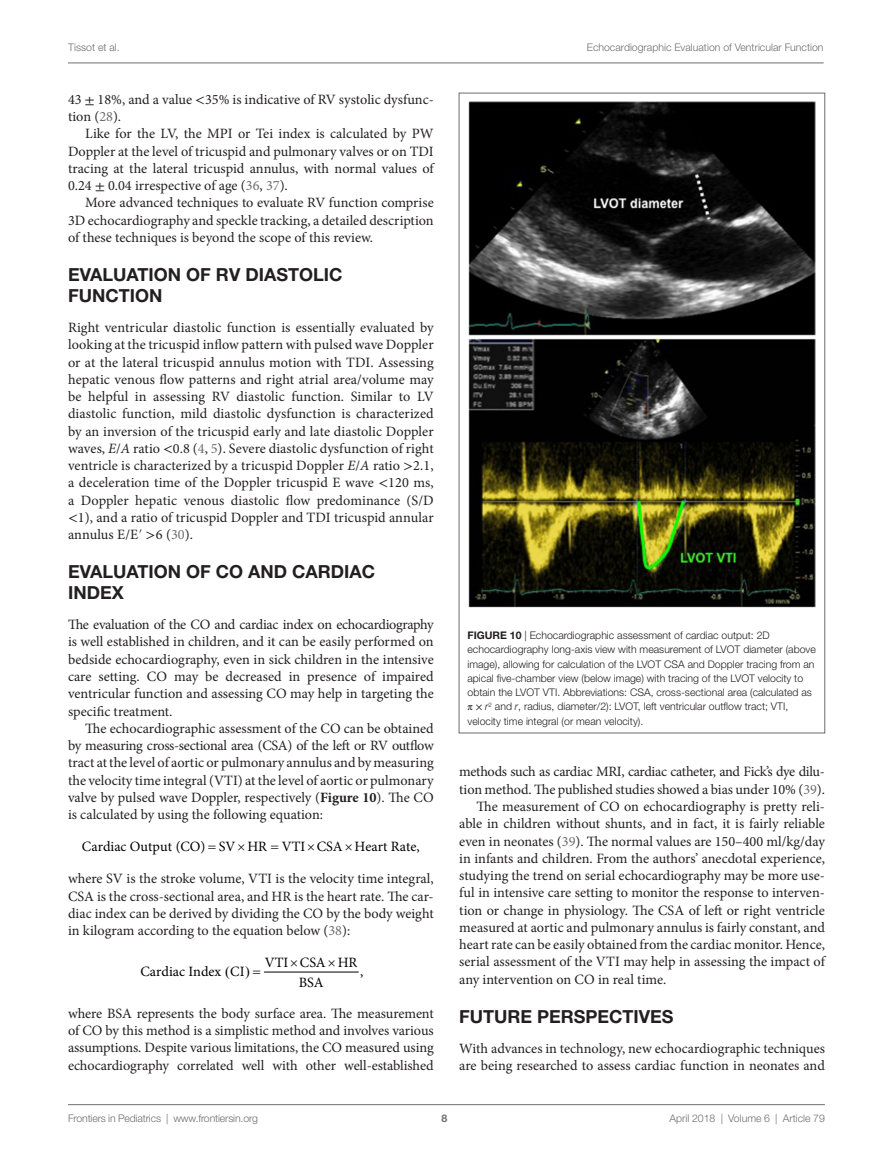
<style>
.page{position:relative;width:893px;height:1170px;background:#fff}
.page>*{position:absolute;margin:0;border:0;box-sizing:border-box;transform-origin:0 0}
.t1{font:700 18px/21px "Helvetica Neue LT Std";color:#231f20}
.t2{font:14.25px/17.2px "Minion Pro";letter-spacing:-.005em;color:#231f20;text-align:justify}
.t3{font:14.25px/20.4px "Minion Pro";color:#000;text-align:center}
.t4{font:300 10.5px/14.2px "Helvetica Neue LT Std";color:#231f20}
.t5{font:300 10.5px "Helvetica Neue LT Std";color:#6c6d70}
.t6{font:700 10.5px "Helvetica Neue LT Std";color:#6c6d70}
.s1{font-family:"STIX General"}
.s2{color:#6c6d70}
.s3{font-style:italic}
.s4{font-weight:700}
.s5{font-family:"STIX General";font-weight:400}
</style>
<div class="page">
<img style="left:469px;top:101px;width:346px;height:507px">
<hr style="left:68px;top:63px;width:756px;height:1px;background:#6c6d70">
<hr style="left:68px;top:1104px;width:757px;height:1px;background:#6c6d70">
<hr style="left:264px;top:971px;width:95px;height:1px;background:#000">
<p class="t5" style="left:68px;top:41px;width:53px">Tissot et al.</p>
<p class="t5" style="left:587px;top:41px;width:238px">Echocardiographic Evaluation of Ventricular Function</p>
<p class="t2" style="left:68px;top:91px;width:367px">43 <span class="s1">±</span> 18%, and a value <span class="s1">&lt;</span>35% is indicative of RV systolic dysfunc&shy;tion (<span class="s2">28</span>).</p>
<p class="t2" style="left:68px;top:125px;width:367px;text-indent:17px">Like for the LV, the MPI or Tei index is calculated by PW Doppler at the level of tricuspid and pulmonary valves or on TDI tracing at the lateral tricuspid annulus, with normal values of 0.24 <span class="s1">±</span> 0.04 irrespective of age (<span class="s2">36</span>, <span class="s2">37</span>).</p>
<p class="t2" style="left:68px;top:194px;width:367px;text-indent:17px">More advanced techniques to evaluate RV function comprise 3D echocardiography and speckle tracking, a detailed description of these techniques is beyond the scope of this review.</p>
<p class="t1" style="left:68px;top:264px;width:276px">EVALUATION OF RV DIASTOLIC<br>FUNCTION</p>
<p class="t2" style="left:68px;top:319px;width:367px">Right ventricular diastolic function is essentially evaluated by looking at the tricuspid inflow pattern with pulsed wave Doppler or at the lateral tricuspid annulus motion with TDI. Assessing hepatic venous flow patterns and right atrial area/volume may be helpful in assessing RV diastolic function. Similar to LV diastolic function, mild diastolic dysfunction is characterized by an inversion of the tricuspid early and late diastolic Doppler waves, <span class="s3">E</span>/<span class="s3">A</span> ratio <span class="s1">&lt;</span>0.8 (<span class="s2">4</span>, <span class="s2">5</span>). Severe diastolic dysfunction of right ventricle is characterized by a tricuspid Doppler <span class="s3">E</span>/<span class="s3">A</span> ratio <span class="s1">&gt;</span>2.1, a deceleration time of the Doppler tricuspid E wave <span class="s1">&lt;</span>120 ms, a Doppler hepatic venous diastolic flow predominance (S/D <span class="s1">&lt;</span>1), and a ratio of tricuspid Doppler and TDI tricuspid annular annulus E/E<span class="s1">′ &gt;</span>6 (<span class="s2">30</span>).</p>
<p class="t1" style="left:68px;top:561px;width:309px">EVALUATION OF CO AND CARDIAC<br>INDEX</p>
<p class="t2" style="left:68px;top:616px;width:367px">The evaluation of the CO and cardiac index on echocardiography is well established in children, and it can be easily performed on bedside echocardiography, even in sick children in the intensive care setting. CO may be decreased in presence of impaired ventricular function and assessing CO may help in targeting the specific treatment.</p>
<p class="t2" style="left:68px;top:719px;width:367px;text-indent:17px">The echocardiographic assessment of the CO can be obtained by measuring cross-sectional area (CSA) of the left or RV outflow tract at the level of aortic or pulmonary annulus and by measuring the velocity time integral (VTI) at the level of aortic or pulmonary valve by pulsed wave Doppler, respectively (<span class="s4">Figure 10</span>). The CO is calculated by using the following equation:</p>
<p class="t3" style="left:82px;top:836px;width:125px">Cardiac Output C( O)</p>
<p class="t3" style="left:219px;top:836px;width:202px">SV HR VTI CSA Heart Rate,</p>
<p class="t2" style="left:68px;top:870px;width:367px">where SV is the stroke volume, VTI is the velocity time integral, CSA is the cross-sectional area, and HR is the heart rate. The car&shy;diac index can be derived by dividing the CO by the body weight in kilogram according to the equation below (<span class="s2">38</span>):</p>
<p class="t3" style="left:140px;top:960px;width:106px">Cardiac Index CI</p>
<p class="t3" style="left:265px;top:951px;width:94px">VTI CSA HR<br>BSA</p>
<p class="t3" style="left:360px;top:960px;width:5px">,</p>
<p class="t2" style="left:68px;top:1004px;width:367px">where BSA represents the body surface area. The measurement of CO by this method is a simplistic method and involves various assumptions. Despite various limitations, the CO measured using echocardiography correlated well with other well-established</p>
<p class="t4" style="left:467px;top:628px;width:350px"><span class="s4">FIGURE 10</span> | Echocardiographic assessment of cardiac output: 2D echocardiography long-axis view with measurement of LVOT diameter (above image), allowing for calculation of the LVOT CSA and Doppler tracing from an apical five-chamber view (below image) with tracing of the LVOT velocity to obtain the LVOT VTI. Abbreviations: CSA, cross-sectional area (calculated as <span class="s5">π ×</span> <span class="s3">r</span><sup>2</sup> and <span class="s3">r</span>, radius, diameter/2): LVOT, left ventricular outflow tract; VTI, velocity time integral (or mean velocity).</p>
<p class="t2" style="left:459px;top:763px;width:367px">methods such as cardiac MRI, cardiac catheter, and Fick’s dye dilu-</p>
<p class="t2" style="left:459px;top:780px;width:367px">tion method. The published studies showed a bias under 10% (<span class="s2">39</span>).</p>
<p class="t2" style="left:476px;top:797px;width:350px">The measurement of CO on echocardiography is pretty reli-</p>
<p class="t2" style="left:459px;top:815px;width:367px">able in children without shunts, and in fact, it is fairly reliable</p>
<p class="t2" style="left:459px;top:832px;width:367px">even in neonates (<span class="s2">39</span>). The normal values are 150–400 ml/kg/day</p>
<p class="t2" style="left:459px;top:849px;width:367px">in infants and children. From the authors’ anecdotal experience,</p>
<p class="t2" style="left:459px;top:866px;width:367px">studying the trend on serial echocardiography may be more use-</p>
<p class="t2" style="left:459px;top:884px;width:367px">ful in intensive care setting to monitor the response to interven-</p>
<p class="t2" style="left:459px;top:901px;width:367px">tion or change in physiology. The CSA of left or right ventricle</p>
<p class="t2" style="left:459px;top:918px;width:367px">measured at aortic and pulmonary annulus is fairly constant, and</p>
<p class="t2" style="left:459px;top:935px;width:367px">heart rate can be easily obtained from the cardiac monitor. Hence,</p>
<p class="t2" style="left:459px;top:953px;width:367px">serial assessment of the VTI may help in assessing the impact of</p>
<p class="t2" style="left:459px;top:970px;width:209px">any intervention on CO in real time.</p>
<p class="t1" style="left:459px;top:1005px;width:216px">FUTURE PERSPECTIVES</p>
<p class="t2" style="left:459px;top:1039px;width:367px">With advances in technology, new echocardiographic techniques are being researched to assess cardiac function in neonates and</p>
<p class="t5" style="left:68px;top:1111px;width:191px">Frontiers in Pediatrics | www.frontiersin.org</p>
<p class="t5" style="left:670px;top:1111px;width:157px">April 2018 | Volume 6 | Article 79</p>
<p class="t6" style="left:441px;top:1111px;width:7px">8</p>
</div>
